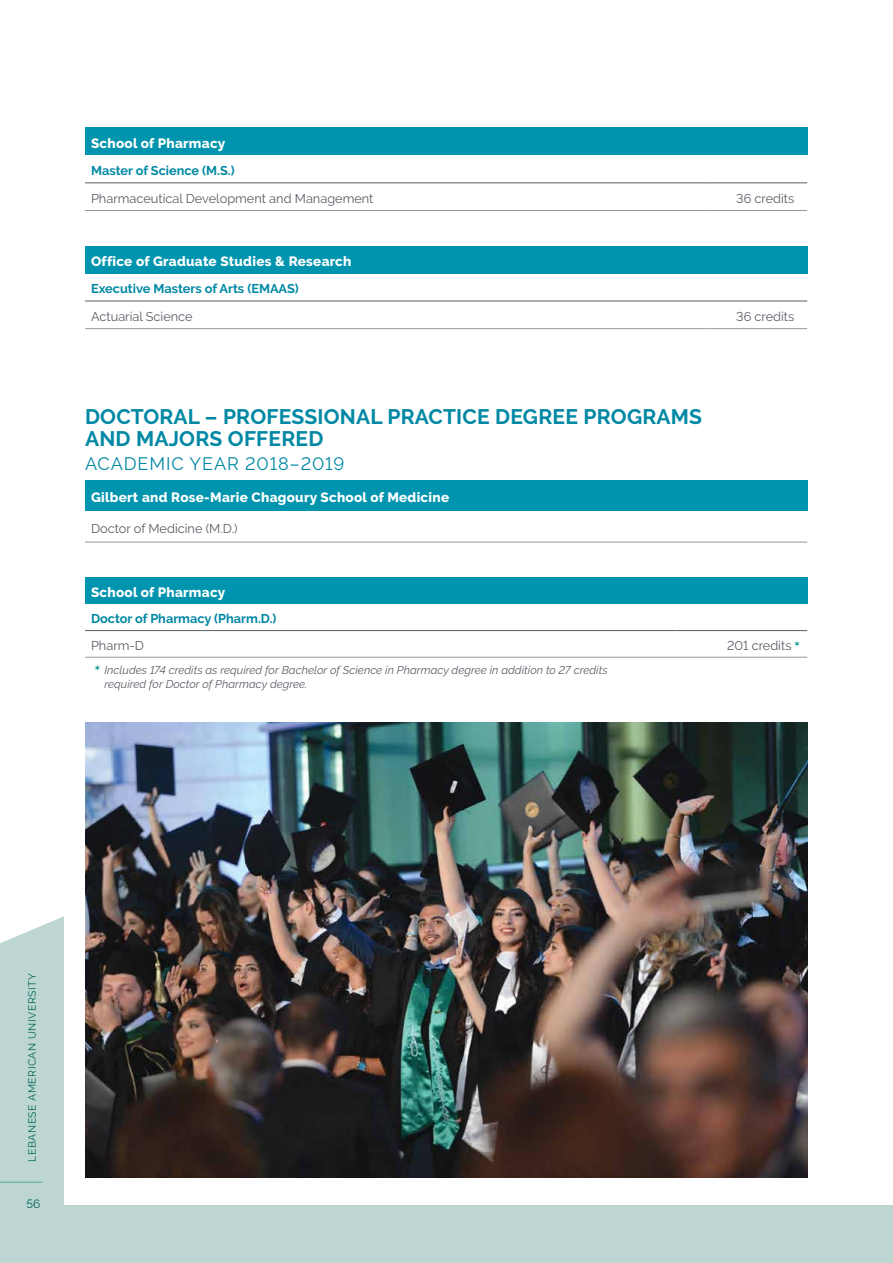
<style>
.page{position:relative;width:893px;height:1263px;background:#fff}
.page>*{position:absolute;margin:0;border:0;box-sizing:border-box;transform-origin:0 0}
.t1{font:700 21px/22.5px "Raleway";letter-spacing:.01em;color:#0088a4}
.t2{font:18px "Raleway";letter-spacing:.05em;color:#0088a4}
.t3{font:800 13.5px "Raleway";letter-spacing:.02em;color:#fff}
.t4{font:12.75px "Raleway";color:#585e66}
.t5{font:700 12.75px "Raleway";color:#0088a4}
.t6{font:12px "Raleway";color:#006558}
.t7{font:italic 11.25px/14.2px "Raleway";letter-spacing:.005em;color:#585e66}
.t8{font:10.5px "Raleway";letter-spacing:.05em;color:#006558}
</style>
<div class="page">
<div style="left:0;top:916px;width:893px;height:347px;background:#bdd6d2"></div>
<div style="left:64px;top:101px;width:829px;height:1103px;background:#fff"></div>
<hr style="left:0;top:1182px;width:43px;height:1px;background:#57a79c">
<div style="left:85px;top:128px;width:722px;height:27px;background:#0094ae"></div>
<hr style="left:85px;top:183px;width:620px;height:1px;background:#585e66">
<hr style="left:705px;top:183px;width:102px;height:1px;background:#585e66">
<hr style="left:85px;top:210px;width:620px;height:1px;background:#9299a0">
<hr style="left:705px;top:210px;width:102px;height:1px;background:#9299a0">
<div style="left:85px;top:246px;width:722px;height:27px;background:#0094ae"></div>
<hr style="left:85px;top:328px;width:620px;height:1px;background:#9299a0">
<hr style="left:705px;top:328px;width:102px;height:1px;background:#9299a0">
<hr style="left:85px;top:301px;width:620px;height:1px;background:#585e66">
<hr style="left:705px;top:301px;width:102px;height:1px;background:#585e66">
<div style="left:85px;top:480px;width:722px;height:31px;background:#0094ae"></div>
<hr style="left:85px;top:542px;width:722px;height:1px;background:#9299a0">
<div style="left:85px;top:577px;width:722px;height:27px;background:#0094ae"></div>
<hr style="left:85px;top:657px;width:592px;height:1px;background:#9299a0">
<hr style="left:677px;top:657px;width:130px;height:1px;background:#9299a0">
<hr style="left:85px;top:630px;width:592px;height:1px;background:#585e66">
<hr style="left:677px;top:630px;width:130px;height:1px;background:#585e66">
<img style="left:85px;top:723px;width:723px;height:454px">
<p class="t3" style="left:91px;top:135px;width:136px">School of Pharmacy</p>
<p class="t5" style="left:91px;top:163px;width:145px">Master of Science (M.S.)</p>
<p class="t4" style="left:91px;top:191px;width:284px">Pharmaceutical Development and Management</p>
<p class="t4" style="left:736px;top:191px;width:60px">36 credits</p>
<p class="t3" style="left:91px;top:253px;width:262px">Office of Graduate Studies &amp; Research</p>
<p class="t5" style="left:91px;top:281px;width:209px">Executive Masters of Arts (EMAAS)</p>
<p class="t4" style="left:91px;top:309px;width:103px">Actuarial Science</p>
<p class="t4" style="left:736px;top:309px;width:60px">36 credits</p>
<h1 class="t1" style="left:85px;top:405px;width:618px">DOCTORAL – PROFESSIONAL PRACTICE DEGREE PROGRAMS<br>AND MAJORS OFFERED</h1>
<h2 class="t2" style="left:85px;top:453px;width:261px">ACADEMIC YEAR 2018–2019</h2>
<p class="t3" style="left:91px;top:490px;width:360px">Gilbert and Rose-Marie Chagoury School of Medicine</p>
<p class="t4" style="left:91px;top:521px;width:148px">Doctor of Medicine (M.D.)</p>
<p class="t3" style="left:91px;top:584px;width:136px">School of Pharmacy</p>
<p class="t5" style="left:91px;top:611px;width:187px">Doctor of Pharmacy (Pharm.D.)</p>
<p class="t4" style="left:91px;top:638px;width:55px">Pharm-D</p>
<p class="t4" style="left:727px;top:638px;width:66px">201 credits</p>
<p class="t7" style="left:104px;top:663px;width:505px">Includes 174 credits as required for Bachelor of Science in Pharmacy degree in addition to 27 credits required for Doctor of Pharmacy degree.</p>
<p class="t8" style="left:26px;top:1161px;width:190px;rotate:-90deg">LEBANESE AMERICAN UNIVERSITY</p>
<p class="t6" style="left:26px;top:1197px;width:15px">56</p>
</div>
